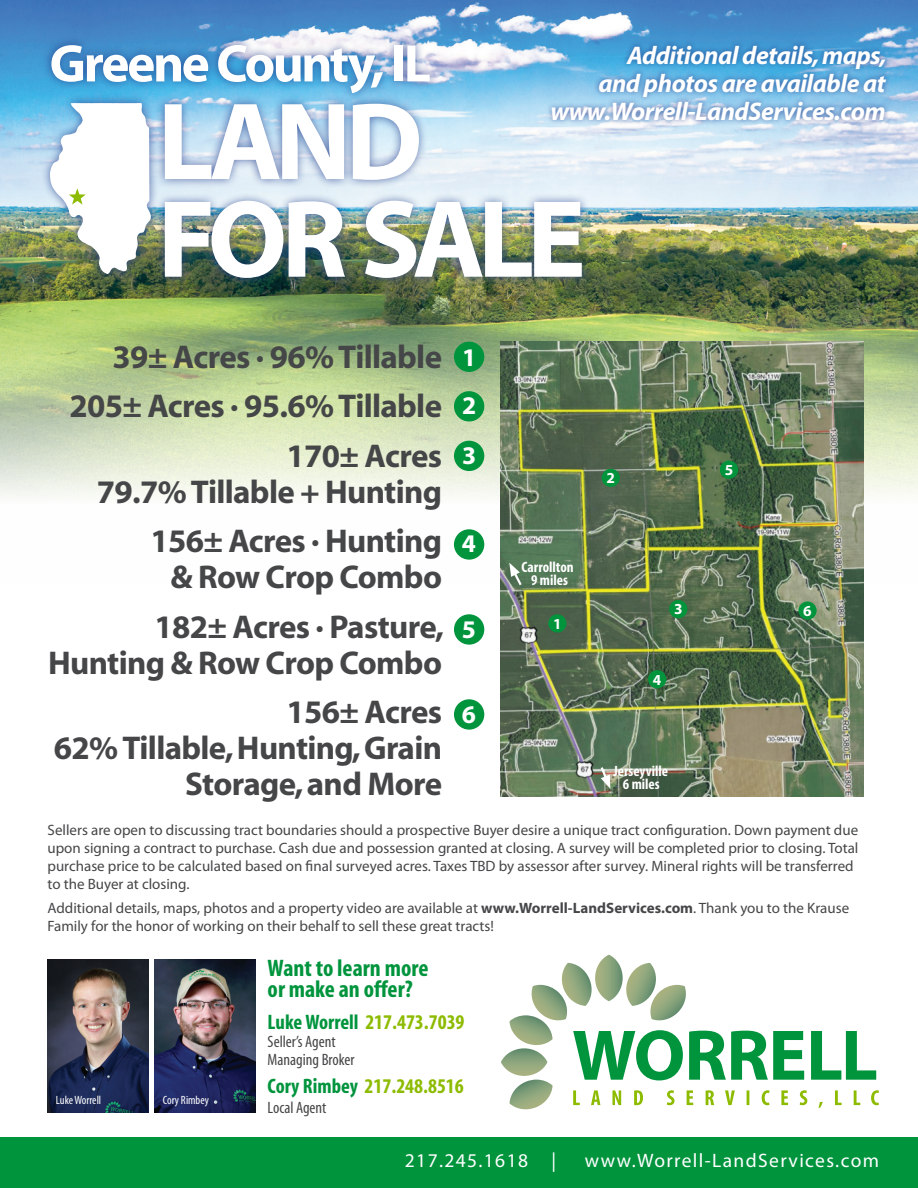
<style>
.page{position:relative;width:918px;height:1188px;background:#fff}
.page>*{position:absolute;margin:0;border:0;box-sizing:border-box;transform-origin:0 0}
.t1{font:700 111px/97.6px "Myriad";letter-spacing:-.07em;color:#fff}
.t2{font:700 53.25px "Myriad";letter-spacing:-.045em;color:#fff}
.t3{font:700 33px/36px "Myriad";letter-spacing:-.02em;color:#454647;text-align:right}
.t4{font:italic 700 25.5px/28px "Myriad";letter-spacing:-.02em;color:#fff;text-align:right}
.t5{font:700 25.5px "Myriad";color:#fff}
.t6{font:700 condensed 24px/21px "Myriad";color:#00943d}
.t7{font:700 condensed 21px "Myriad";color:#8dbb00}
.t8{font:19.5px "Myriad Pro";letter-spacing:.07em;color:#fff}
.t9{font:condensed 16.5px/18px "Myriad";color:#454647}
.t10{font:700 15.3px "Myriad";color:#fff}
.t11{font:15px/18px "Myriad Pro";color:#454647}
.t12{font:700 condensed 15px/13.5px "Myriad Pro";color:#fff;text-align:center}
.t13{font:condensed 12px "Myriad";color:#fff}
.s1{font-weight:700}
.s2{color:#00943d}
</style>
<div class="page">
<img style="left:0;top:0;width:918px;height:583px">
<div style="left:42px;top:36px;width:550px;height:252px;background:#253f8e;opacity:.75"></div>
<svg style="left:69px;top:188px;width:17px;height:17px"></svg>
<div style="left:546px;top:39px;width:346px;height:87px;background:#253f8e;opacity:.75"></div>
<div style="left:0;top:1137px;width:918px;height:51px;background:#00943d"></div>
<svg style="left:501px;top:955px;width:378px;height:155px"></svg>
<div style="left:454px;top:342px;width:30px;height:30px;background:#00943d;border-radius:50%"></div>
<div style="left:454px;top:391px;width:30px;height:31px;background:#00943d;border-radius:50%"></div>
<div style="left:454px;top:441px;width:30px;height:30px;background:#00943d;border-radius:50%"></div>
<div style="left:454px;top:529px;width:30px;height:31px;background:#00943d;border-radius:50%"></div>
<div style="left:454px;top:614px;width:30px;height:31px;background:#00943d;border-radius:50%"></div>
<div style="left:454px;top:699px;width:30px;height:31px;background:#00943d;border-radius:50%"></div>
<img style="left:501px;top:342px;width:363px;height:455px">
<div style="left:548px;top:614px;width:18px;height:19px;background:#00943d;border-radius:50%"></div>
<div style="left:602px;top:469px;width:18px;height:18px;background:#00943d;border-radius:50%"></div>
<div style="left:669px;top:600px;width:18px;height:18px;background:#00943d;border-radius:50%"></div>
<div style="left:648px;top:670px;width:18px;height:18px;background:#00943d;border-radius:50%"></div>
<div style="left:720px;top:461px;width:18px;height:18px;background:#00943d;border-radius:50%"></div>
<div style="left:798px;top:601px;width:19px;height:19px;background:#00943d;border-radius:50%"></div>
<svg style="left:509px;top:563px;width:15px;height:25px"></svg>
<svg style="left:599px;top:765px;width:11px;height:24px"></svg>
<img style="left:48px;top:960px;width:100px;height:153px">
<img style="left:154px;top:960px;width:101px;height:153px">
<p class="t2" style="left:50px;top:36px;width:383px">Greene County, IL</p>
<p class="t1" style="left:157px;top:97px;width:430px">LAND<br>FOR SALE</p>
<p class="t4" style="left:551px;top:42px;width:338px">Additional details, maps,<br>and photos are available at www.Worrell-LandServices.com</p>
<p class="t3" style="left:113px;top:340px;width:331px">39± Acres · 96% Tillable</p>
<p class="t3" style="left:69px;top:389px;width:374px">205± Acres · 95.6% Tillable</p>
<p class="t3" style="left:97px;top:439px;width:347px">170± Acres<br>79.7% Tillable + Hunting</p>
<p class="t3" style="left:150px;top:524px;width:293px">156± Acres · Hunting &amp; Row Crop Combo</p>
<p class="t3" style="left:48px;top:610px;width:397px">182± Acres · Pasture,<br>Hunting &amp; Row Crop Combo</p>
<p class="t3" style="left:54px;top:695px;width:390px">156± Acres<br>62% Tillable, Hunting, Grain<br>Storage, and More</p>
<p class="t11" style="left:48px;top:820px;width:812px">Sellers are open to discussing tract boundaries should a prospective Buyer desire a unique tract configuration. Down payment due upon signing a contract to purchase. Cash due and possession granted at closing. A survey will be completed prior to closing. Total purchase price to be calculated based on final surveyed acres. Taxes TBD by assessor after survey. Mineral rights will be transferred to the Buyer at closing.</p>
<p class="t11" style="left:48px;top:899px;width:803px">Additional details, maps, photos and a property video are available at <span class="s1">www.Worrell-LandServices.com</span>. Thank you to the Krause<br>Family for the honor of working on their behalf to sell these great tracts!</p>
<p class="t5" style="left:462px;top:344px;width:16px">1</p>
<p class="t5" style="left:462px;top:392px;width:16px">2</p>
<p class="t5" style="left:462px;top:442px;width:16px">3</p>
<p class="t10" style="left:725px;top:462px;width:10px">5</p>
<p class="t10" style="left:607px;top:470px;width:10px">2</p>
<p class="t5" style="left:462px;top:530px;width:16px">4</p>
<p class="t12" style="left:522px;top:560px;width:54px">Carrollton<br>9 miles</p>
<p class="t10" style="left:674px;top:601px;width:10px">3</p>
<p class="t10" style="left:803px;top:603px;width:10px">6</p>
<p class="t10" style="left:553px;top:616px;width:10px">1</p>
<p class="t5" style="left:462px;top:617px;width:16px">5</p>
<p class="t10" style="left:653px;top:672px;width:10px">4</p>
<p class="t5" style="left:462px;top:701px;width:16px">6</p>
<p class="t12" style="left:613px;top:764px;width:56px">Jerseyville<br>6 miles</p>
<p class="t13" style="left:56px;top:1094px;width:47px">Luke Worrell</p>
<p class="t13" style="left:163px;top:1094px;width:48px">Cory Rimbey</p>
<p class="t6" style="left:268px;top:959px;width:162px">Want to learn more or make an offer?</p>
<p class="t7" style="left:268px;top:1011px;width:198px"><span class="s2">Luke Worrell</span> 217.473.7039</p>
<p class="t9" style="left:268px;top:1033px;width:88px">Seller’s Agent<br>Managing Broker</p>
<p class="t7" style="left:268px;top:1076px;width:198px"><span class="s2">Cory Rimbey</span> 217.248.8516</p>
<p class="t9" style="left:268px;top:1099px;width:60px">Local Agent</p>
<p class="t8" style="left:405px;top:1148px;width:153px">217.245.1618 |</p>
<p class="t8" style="left:585px;top:1148px;width:296px">www.Worrell-LandServices.com</p>
</div>
